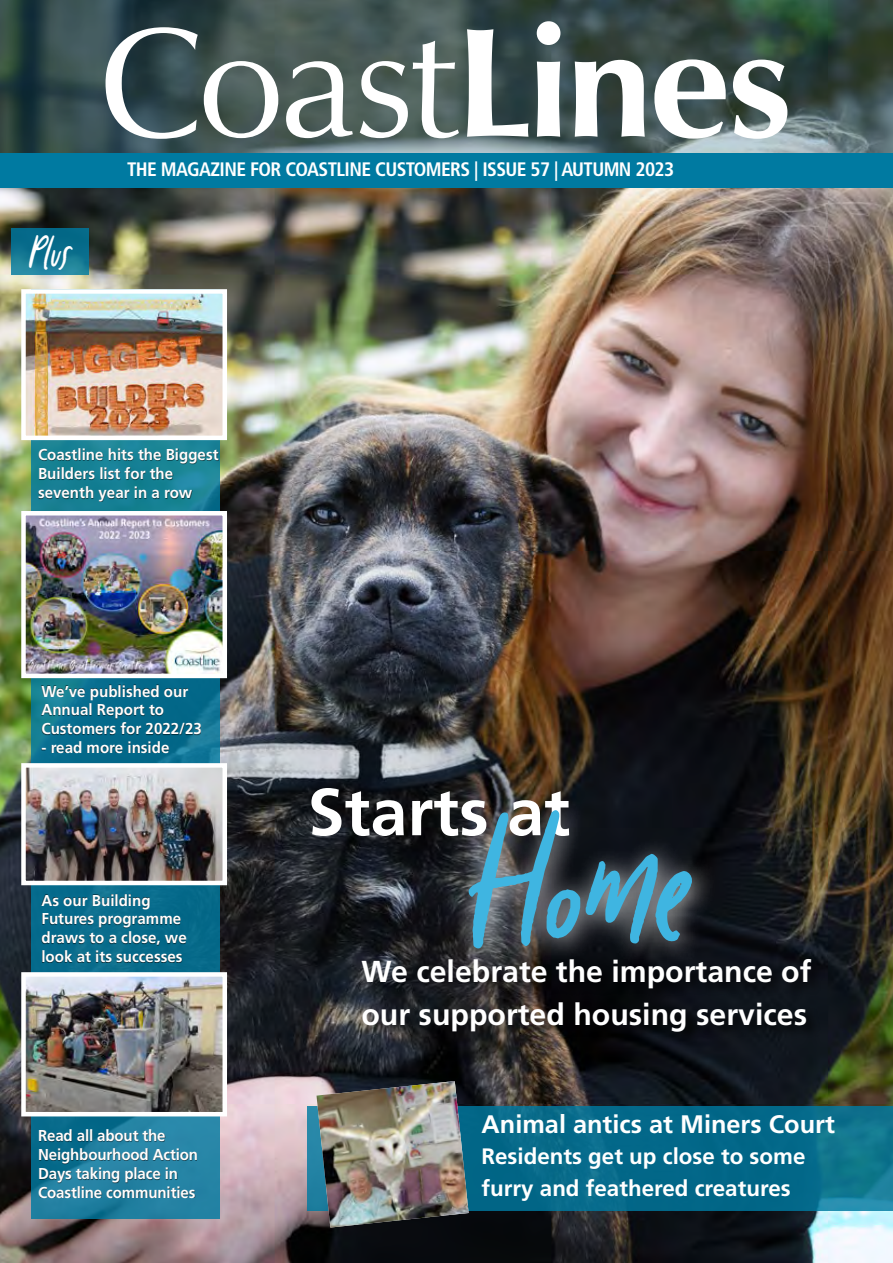
<style>
.page{position:relative;width:893px;height:1263px;background:#fff}
.page>*{position:absolute;margin:0;border:0;box-sizing:border-box;transform-origin:0 0}
.t1{font:149.4px "Wonderfall Script";color:#3fb5e1}
.t2{font:700 66.45px "Frutiger LT Std";color:#fff}
.t3{font:37.95px "Wonderfall Script";color:#fff}
.t4{font:700 30.3px/42.9px "Frutiger LT Std";color:#fff}
.t5{font:700 25.35px "Frutiger LT Std";color:#fff}
.t6{font:700 22.35px/31.7px "Frutiger LT Std";color:#fff}
.t7{font:700 condensed 19.5px "Frutiger LT Std";letter-spacing:-.03em;color:#fff}
.t8{font:700 15.75px/18.9px "Frutiger LT Std";color:#fff;scale:.96 1}
</style>
<div class="page">
<img style="left:0;top:187px;width:893px;height:1076px">
<svg style="left:32px;top:440px;width:188px;height:779px;background:#147795"></svg>
<svg style="left:308px;top:1106px;width:585px;height:104px;background:#076b8b"></svg>
<svg style="left:0;top:0;width:893px;height:153px;background:#415654"></svg>
<div style="left:0;top:153px;width:893px;height:34px;background:#007aa1"></div>
<div style="left:39px;top:448px;width:180px;height:54px;background:#000;opacity:.75"></div>
<div style="left:41px;top:685px;width:160px;height:68px;background:#000;opacity:.75"></div>
<div style="left:41px;top:894px;width:145px;height:68px;background:#000;opacity:.75"></div>
<div style="left:39px;top:1130px;width:158px;height:68px;background:#000;opacity:.75"></div>
<img style="left:26px;top:294px;width:196px;height:141px">
<div style="left:21px;top:289px;width:206px;height:151px;border:4px solid #fff"></div>
<svg style="left:467px;top:21px;width:320px;height:118px"></svg>
<svg style="left:106px;top:27px;width:353px;height:112px"></svg>
<img style="left:26px;top:516px;width:196px;height:157px">
<div style="left:21px;top:511px;width:206px;height:167px;border:4px solid #fff"></div>
<img style="left:26px;top:768px;width:196px;height:112px">
<div style="left:21px;top:763px;width:206px;height:122px;border:4px solid #fff"></div>
<img style="left:26px;top:977px;width:196px;height:134px">
<div style="left:21px;top:972px;width:206px;height:144px;border:4px solid #fff"></div>
<div style="left:451px;top:792px;width:267px;height:182px;background:#fff;opacity:.75"></div>
<div style="left:361px;top:957px;width:463px;height:89px;background:#000;opacity:.75"></div>
<div style="left:11px;top:228px;width:77px;height:47px;background:linear-gradient(to bottom,#006081,#2387a0)"></div>
<img style="left:316px;top:1081px;width:153px;height:146px">
<h3 class="t3" style="left:29px;top:231px;width:42px">Plus</h3>
<p class="t7" style="left:127px;top:158px;width:549px">THE MAGAZINE FOR COASTLINE CUSTOMERS | ISSUE 57 | AUTUMN 2023</p>
<p class="t8" style="left:38px;top:446px;width:190px">Coastline hits the Biggest<br>Builders list for the seventh year in a row</p>
<p class="t8" style="left:41px;top:682px;width:169px">We’ve published our<br>Annual Report to<br>Customers for 2022/23</p>
<p class="t8" style="left:41px;top:738px;width:135px">- read more inside</p>
<p class="t8" style="left:41px;top:891px;width:153px">As our Building<br>Futures programme draws to a close, we look at its successes</p>
<p class="t8" style="left:38px;top:1126px;width:168px">Read all about the<br>Neighbourhood Action<br>Days taking place in<br>Coastline communities</p>
<h2 class="t2" style="left:308px;top:773px;width:264px">Starts at</h2>
<h1 class="t1" style="left:469px;top:799px;width:225px">Home</h1>
<h3 class="t4" style="left:361px;top:950px;width:452px">We celebrate the importance of our supported housing services</h3>
<h3 class="t5" style="left:482px;top:1109px;width:355px">Animal antics at Miners Court</h3>
<h3 class="t6" style="left:482px;top:1141px;width:325px">Residents get up close to some furry and feathered creatures</h3>
</div>
